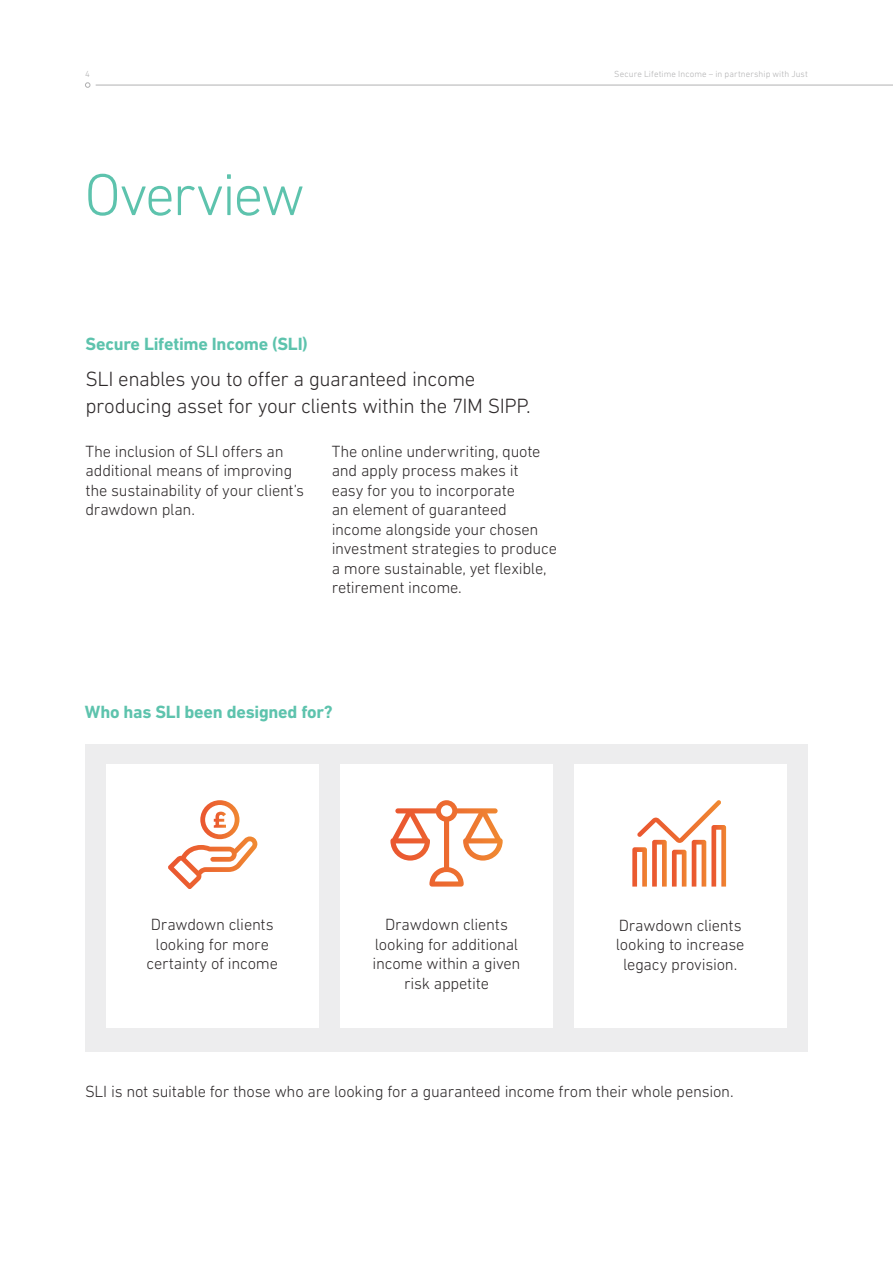
<style>
.page{position:relative;width:893px;height:1263px;background:#fff}
.page>*{position:absolute;margin:0;border:0;box-sizing:border-box;transform-origin:0 0}
.Content_Title_Light{font:300 60px "DIN Next LT Pro";letter-spacing:-.045em;color:#5dc3ad}
.Content_Standfirst_L{font:300 21px/27px "DIN Next LT Pro";letter-spacing:-.02em;color:#2d292a}
.Content_H1_Bold_12_1{font:700 18px "DIN Next LT Pro";letter-spacing:-.015em;color:#5dc3ad}
.Content_Body_Light_1{font:300 16.5px/19.5px "DIN Next LT Pro";letter-spacing:-.015em;color:#2d292a}
.Content_Body_Light_C{font:300 16.5px/19.5px "DIN Next LT Pro";letter-spacing:-.015em;color:#2d292a;text-align:center}
.t1{font:300 9px "DIN Next LT Pro";letter-spacing:.01em;color:#b1b1b2}
</style>
<div class="page">
<div style="left:85px;top:744px;width:723px;height:307px;background:#ededee"></div>
<div style="left:106px;top:764px;width:213px;height:264px;background:#fff"></div>
<div style="left:574px;top:765px;width:212px;height:263px;background:#fff"></div>
<div style="left:340px;top:764px;width:213px;height:264px;background:#fff"></div>
<svg style="left:168px;top:800px;width:89px;height:89px"></svg>
<svg style="left:390px;top:800px;width:113px;height:86px"></svg>
<svg style="left:632px;top:800px;width:94px;height:86px"></svg>
<svg style="left:85px;top:82px;width:5px;height:6px"></svg>
<hr style="left:96px;top:85px;width:797px;height:1px;background:#b1b1b2">
<p class="t1" style="left:85px;top:68px;width:6px">4</p>
<p class="t1" style="left:614px;top:68px;width:195px">Secure Lifetime Income – in partnership with Just</p>
<p class="Content_Title_Light" style="left:84px;top:160px;width:222px">Overview</p>
<p class="Content_H1_Bold_12_1" style="left:85px;top:334px;width:224px">Secure Lifetime Income (SLI)</p>
<p class="Content_Standfirst_L" style="left:85px;top:365px;width:447px">SLI enables you to offer a guaranteed income producing asset for your clients within the 7IM SIPP.</p>
<p class="Content_Body_Light_1" style="left:85px;top:441px;width:220px">The inclusion of SLI offers an additional means of improving the sustainability of your client’s drawdown plan.</p>
<p class="Content_Body_Light_1" style="left:332px;top:441px;width:227px">The online underwriting, quote and apply process makes it<br>easy for you to incorporate<br>an element of guaranteed income alongside your chosen investment strategies to produce a more sustainable, yet flexible, retirement income.</p>
<p class="Content_H1_Bold_12_1" style="left:85px;top:702px;width:249px">Who has SLI been designed for?</p>
<p class="Content_Body_Light_C" style="left:146px;top:915px;width:133px">Drawdown clients looking for more certainty of income</p>
<p class="Content_Body_Light_C" style="left:616px;top:915px;width:130px">Drawdown clients looking to increase legacy provision.</p>
<p class="Content_Body_Light_C" style="left:373px;top:915px;width:150px">Drawdown clients looking for additional income within a given risk appetite</p>
<p class="Content_Body_Light_1" style="left:85px;top:1081px;width:650px">SLI is not suitable for those who are looking for a guaranteed income from their whole pension.</p>
</div>
